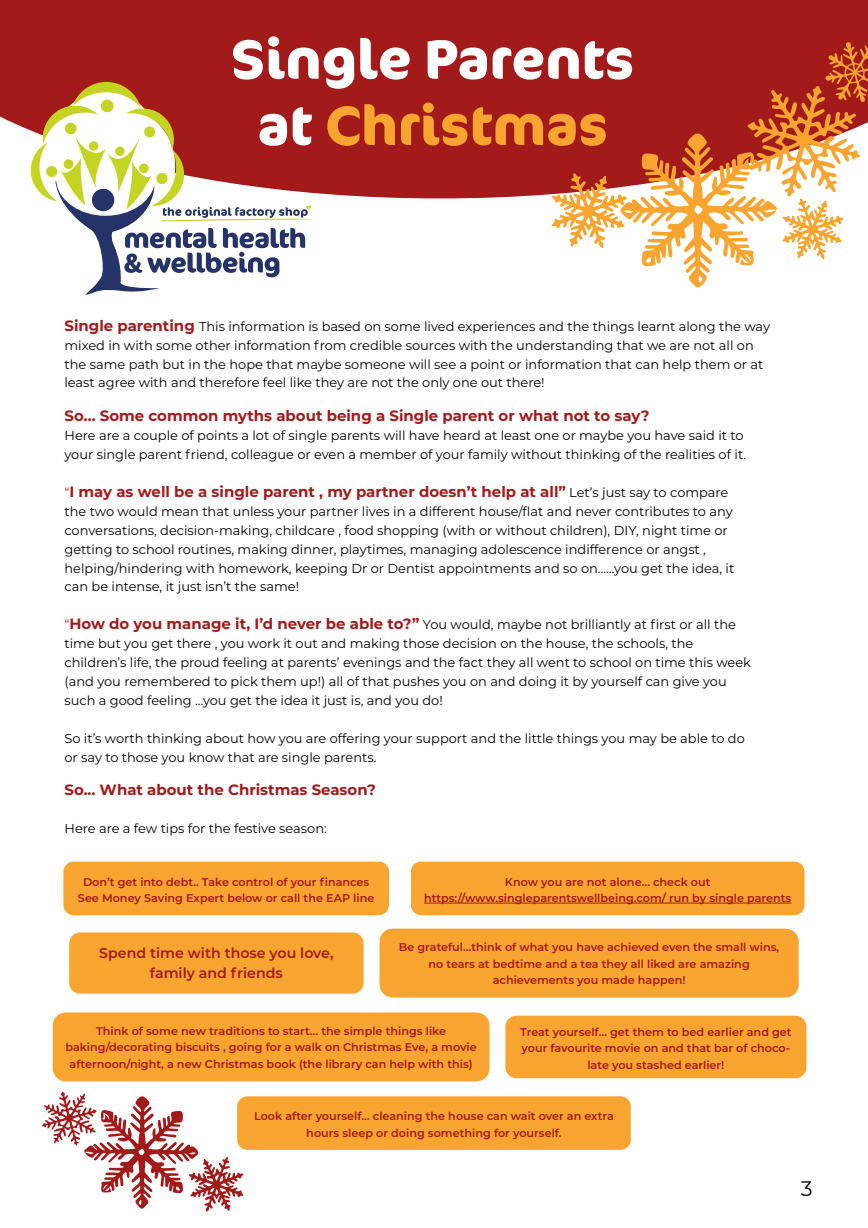
<style>
.page{position:relative;width:868px;height:1228px;background:#fff}
.page>*{position:absolute;margin:0;border:0;box-sizing:border-box;transform-origin:0 0}
.t1{font:700 55.19px/66.2px "Cocon Pro";color:#fff;text-align:center}
.t2{font:21px "Montserrat";color:#000}
.t3{font:700 14.95px "Montserrat";color:#a31a1a}
.t4{font:600 14.17px/20.7px "Montserrat";color:#a31a1a;text-align:center}
.t5{font:12.95px/18.9px "Montserrat";color:#000}
.t6{font:600 11.2px/16.3px "Montserrat";color:#a31a1a;text-align:center}
.s1{color:#f7a430}
.s2{font-weight:700;font-size:14.95px;color:#a31a1a}
.s3{font-weight:400;font-size:12.95px}
.s4{font-weight:400;font-size:12.95px;color:#000}
.s5{color:#a31a1a}
</style>
<div class="page">
<div style="left:0;top:0;width:868px;height:198px;background:#a31a1a"></div>
<svg style="left:552px;top:42px;width:316px;height:246px"></svg>
<div style="left:53px;top:1012px;width:437px;height:69px;background:#f7a430;border-radius:13px"></div>
<div style="left:505px;top:1015px;width:301px;height:63px;background:#f7a430;border-radius:11px"></div>
<div style="left:380px;top:928px;width:419px;height:69px;background:#f7a430;border-radius:13px"></div>
<div style="left:69px;top:932px;width:295px;height:62px;background:#f7a430;border-radius:11px"></div>
<div style="left:63px;top:861px;width:326px;height:54px;background:#f7a430;border-radius:10px"></div>
<div style="left:411px;top:861px;width:394px;height:54px;background:#f7a430;border-radius:10px"></div>
<hr style="left:424px;top:903px;width:367px;height:1px;background:#a31a1a">
<div style="left:237px;top:1096px;width:394px;height:54px;background:#f7a430;border-radius:10px"></div>
<svg style="left:42px;top:1091px;width:202px;height:121px"></svg>
<svg style="left:31px;top:82px;width:282px;height:213px"></svg>
<h1 class="t1" style="left:231px;top:25px;width:405px">Single Parents at <span class="s1">Christmas</span></h1>
<p class="t5" style="left:64px;top:316px;width:707px"><span class="s2">Single parenting</span> This information is based on some lived experiences and the things learnt along the way mixed in with some other information from credible sources with the understanding that we are not all on the same path but in the hope that maybe someone will see a point or information that can help them or at least agree with and therefore feel like they are not the only one out there!</p>
<p class="t3" style="left:64px;top:405px;width:587px">So… Some common myths about being a Single parent or what not to say?</p>
<p class="t5" style="left:64px;top:426px;width:683px">Here are a couple of points a lot of single parents will have heard at least one or maybe you have said it to your single parent friend, colleague or even a member of your family without thinking of the realities of it.</p>
<p class="t3" style="left:64px;top:481px;width:665px"><span class="s3">“</span>I may as well be a single parent , my partner doesn’t help at all” <span class="s4">Let’s just say to compare</span></p>
<p class="t5" style="left:64px;top:501px;width:671px">the two would mean that unless your partner lives in a different house/flat and never contributes to any conversations, decision-making, childcare , food shopping (with or without children), DIY, night time or getting to school routines, making dinner, playtimes, managing adolescence indifference or angst , helping/hindering with homework, keeping Dr or Dentist appointments and so on……you get the idea, it can be intense, it just isn’t the same!</p>
<p class="t5" style="left:64px;top:615px;width:688px"><span class="s5">“</span><span class="s2">How do you manage it, I’d never be able to?”</span> You would, maybe not brilliantly at first or all the time but you get there , you work it out and making those decision on the house, the schools, the children’s life, the proud feeling at parents’ evenings and the fact they all went to school on time this week (and you remembered to pick them up!) all of that pushes you on and doing it by yourself can give you such a good feeling …you get the idea it just is, and you do!</p>
<p class="t5" style="left:64px;top:728px;width:682px">So it’s worth thinking about how you are offering your support and the little things you may be able to do or say to those you know that are single parents.</p>
<p class="t3" style="left:64px;top:779px;width:313px">So... What about the Christmas Season?</p>
<p class="t5" style="left:64px;top:818px;width:264px">Here are a few tips for the festive season:</p>
<p class="t6" style="left:78px;top:873px;width:298px">Don’t get into debt.. Take control of your finances<br>See Money Saving Expert below or call the EAP line</p>
<p class="t6" style="left:424px;top:873px;width:369px">Know you are not alone… check out https://www.singleparentswellbeing.com/ run by single parents</p>
<p class="t4" style="left:99px;top:941px;width:236px">Spend time with those you love, family and friends</p>
<p class="t6" style="left:399px;top:938px;width:382px">Be grateful…think of what you have achieved even the small wins, no tears at bedtime and a tea they all liked are amazing achievements you made happen!</p>
<p class="t6" style="left:65px;top:1022px;width:413px">Think of some new traditions to start… the simple things like baking/decorating biscuits , going for a walk on Christmas Eve, a movie afternoon/night, a new Christmas book (the library can help with this)</p>
<p class="t6" style="left:520px;top:1023px;width:273px">Treat yourself… get them to bed earlier and get your favourite movie on and that bar of choco&shy;late you stashed earlier!</p>
<p class="t6" style="left:254px;top:1108px;width:361px">Look after yourself… cleaning the house can wait over an extra hours sleep or doing something for yourself.</p>
<h2 class="t2" style="left:801px;top:1174px;width:13px">3</h2>
</div>
